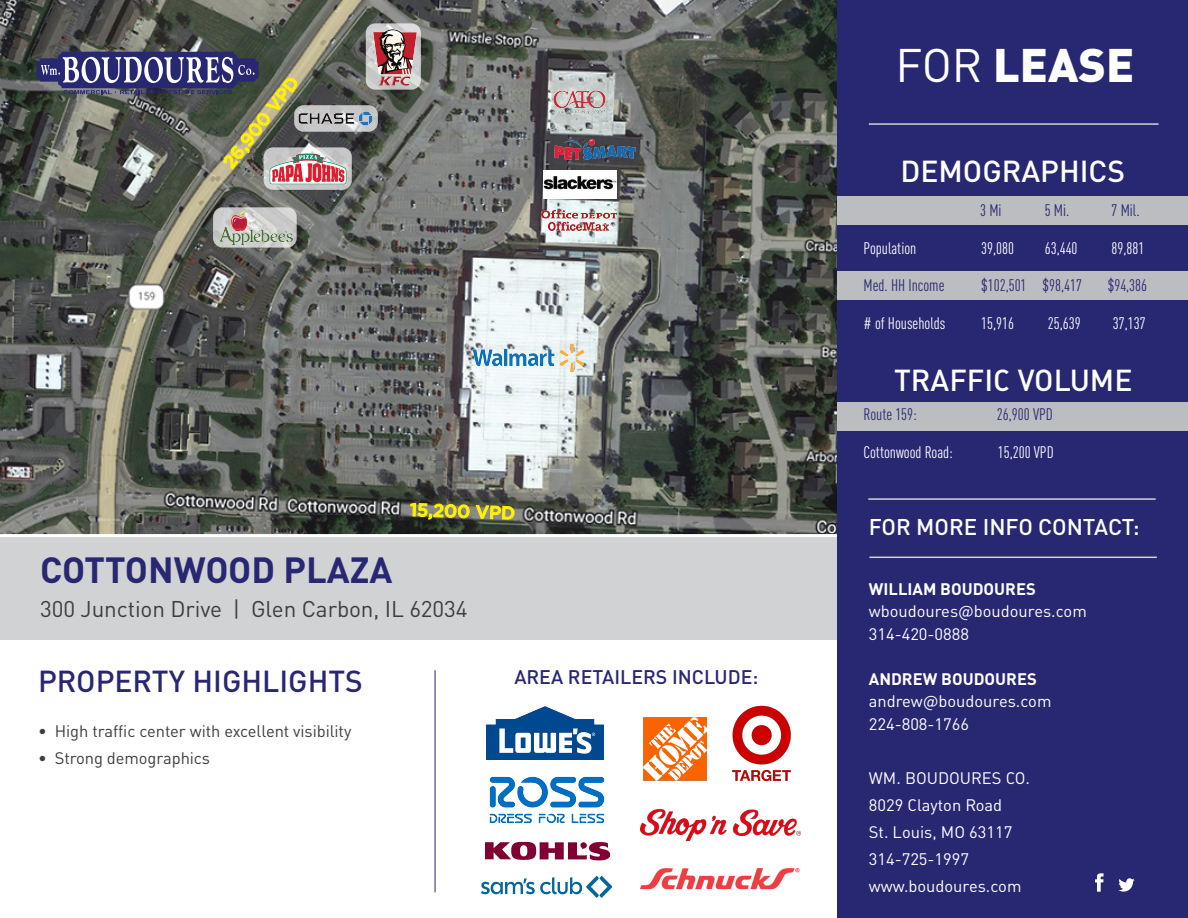
<style>
.page{position:relative;width:1188px;height:918px;background:#fff}
.page>*{position:absolute;margin:0;border:0;box-sizing:border-box;transform-origin:0 0}
.t1{font:900 46.5px "DIN Pro";color:#fff}
.t2{font:700 36px "DIN Pro";color:#282772}
.t3{font:500 30px "DIN Pro";color:#fff}
.t4{font:500 30px "DIN Pro";color:#282772}
.t5{font:22.5px "DIN Pro";letter-spacing:-.005em;color:#3e3e3f}
.t6{font:500 22.5px "DIN Pro";color:#fff}
.t7{font:500 19.5px "DIN Pro";color:#282772}
.t8{font:16.5px/27px "DIN Pro";color:#fff}
.t9{font:condensed 16.5px "DIN Pro";color:#fff}
.t10{font:condensed 16.5px "DIN Pro";color:#282772}
.t11{font:16.5px "DIN Pro";letter-spacing:-.005em;color:#3e3e3f}
.t12{font:700 16.5px "DIN Pro";color:#fff}
.s1{font-weight:400}
</style>
<div class="page">
<img style="left:0;top:0;width:837px;height:534px">
<div style="left:0;top:536px;width:837px;height:104px;background:#d1d2d4"></div>
<hr style="left:435px;top:670px;width:1px;height:222px;background:#282772">
<hr style="left:0;top:534px;width:840px;height:3px;background:#fff">
<div style="left:837px;top:0;width:351px;height:918px;background:#282772"></div>
<svg style="left:1095px;top:873px;width:9px;height:19px"></svg>
<svg style="left:1118px;top:878px;width:17px;height:14px"></svg>
<hr style="left:869px;top:123px;width:290px;height:2px;background:#d1d2d4">
<hr style="left:869px;top:557px;width:288px;height:1px;background:#d1d2d4">
<hr style="left:868px;top:498px;width:288px;height:2px;background:#d1d2d4">
<div style="left:837px;top:196px;width:351px;height:29px;background:#bcbdc0"></div>
<div style="left:837px;top:271px;width:351px;height:29px;background:#bcbdc0"></div>
<div style="left:837px;top:402px;width:351px;height:29px;background:#bcbdc0"></div>
<img style="left:485px;top:841px;width:123px;height:5px">
<img style="left:487px;top:706px;width:116px;height:54px">
<img style="left:489px;top:776px;width:116px;height:48px">
<img style="left:481px;top:846px;width:132px;height:52px">
<img style="left:641px;top:878px;width:142px;height:12px">
<img style="left:640px;top:772px;width:160px;height:106px">
<img style="left:729px;top:705px;width:65px;height:81px">
<img style="left:644px;top:717px;width:62px;height:63px">
<img style="left:542px;top:211px;width:76px;height:20px">
<img style="left:469px;top:340px;width:121px;height:35px">
<img style="left:552px;top:75px;width:56px;height:40px">
<img style="left:543px;top:115px;width:104px;height:69px">
<img style="left:543px;top:170px;width:73px;height:29px">
<svg style="left:213px;top:207px;width:84px;height:41px"></svg>
<img style="left:215px;top:208px;width:84px;height:40px">
<svg style="left:264px;top:147px;width:88px;height:43px"></svg>
<img style="left:269px;top:153px;width:77px;height:31px">
<svg style="left:294px;top:105px;width:84px;height:27px"></svg>
<img style="left:299px;top:98px;width:74px;height:42px">
<img style="left:341px;top:17px;width:107px;height:81px">
<svg style="left:37px;top:52px;width:261px;height:118px;background:#666769"></svg>
<svg style="left:410px;top:502px;width:105px;height:18px;background:#a19d3c"></svg>
<h2 class="t2" style="left:40px;top:540px;width:354px">COTTONWOOD PLAZA</h2>
<h3 class="t5" style="left:40px;top:591px;width:429px">300 Junction Drive | Glen Carbon, IL 62034</h3>
<h3 class="t4" style="left:38px;top:656px;width:326px">PROPERTY HIGHLIGHTS</h3>
<p class="t7" style="left:514px;top:661px;width:245px">AREA RETAILERS INCLUDE:</p>
<p class="t11" style="left:38px;top:718px;width:315px">• High traffic center with excellent visibility</p>
<p class="t11" style="left:38px;top:745px;width:173px">• Strong demographics</p>
<h1 class="t1" style="left:896px;top:26px;width:240px"><span class="s1">FOR</span> LEASE</h1>
<h3 class="t3" style="left:901px;top:146px;width:226px">DEMOGRAPHICS</h3>
<p class="t10" style="left:980px;top:199px;width:23px">3 Mi</p>
<p class="t10" style="left:1045px;top:199px;width:26px">5 Mi.</p>
<p class="t10" style="left:1112px;top:199px;width:30px">7 Mil.</p>
<p class="t9" style="left:864px;top:236px;width:54px">Population</p>
<p class="t9" style="left:981px;top:236px;width:34px">39,080</p>
<p class="t9" style="left:1045px;top:236px;width:34px">63,440</p>
<p class="t9" style="left:1112px;top:236px;width:34px">89,881</p>
<p class="t10" style="left:864px;top:274px;width:82px">Med. HH Income</p>
<p class="t10" style="left:981px;top:274px;width:102px">$102,501 $98,417</p>
<p class="t10" style="left:1108px;top:274px;width:41px">$94,386</p>
<p class="t9" style="left:864px;top:311px;width:83px"># of Households</p>
<p class="t9" style="left:981px;top:311px;width:34px">15,916</p>
<p class="t9" style="left:1048px;top:311px;width:34px">25,639</p>
<p class="t9" style="left:1113px;top:311px;width:34px">37,137</p>
<h3 class="t3" style="left:894px;top:356px;width:240px">TRAFFIC VOLUME</h3>
<p class="t10" style="left:864px;top:403px;width:55px">Route 159:</p>
<p class="t10" style="left:997px;top:403px;width:57px">26,900 VPD</p>
<p class="t9" style="left:864px;top:440px;width:91px">Cottonwood Road:</p>
<p class="t9" style="left:998px;top:440px;width:57px">15,200 VPD</p>
<h3 class="t6" style="left:869px;top:508px;width:272px">FOR MORE INFO CONTACT:</h3>
<p class="t12" style="left:869px;top:575px;width:168px">WILLIAM BOUDOURES</p>
<p class="t8" style="left:869px;top:598px;width:219px;line-height:22.5px">wboudoures@boudoures.com<br>314-420-0888</p>
<p class="t12" style="left:869px;top:665px;width:169px">ANDREW BOUDOURES</p>
<p class="t8" style="left:869px;top:688px;width:184px;line-height:22.5px">andrew@boudoures.com<br>224-808-1766</p>
<p class="t8" style="left:869px;top:763px;width:163px">WM. BOUDOURES CO.<br>8029 Clayton Road<br>St. Louis, MO 63117<br>314-725-1997 www.boudoures.com</p>
</div>
